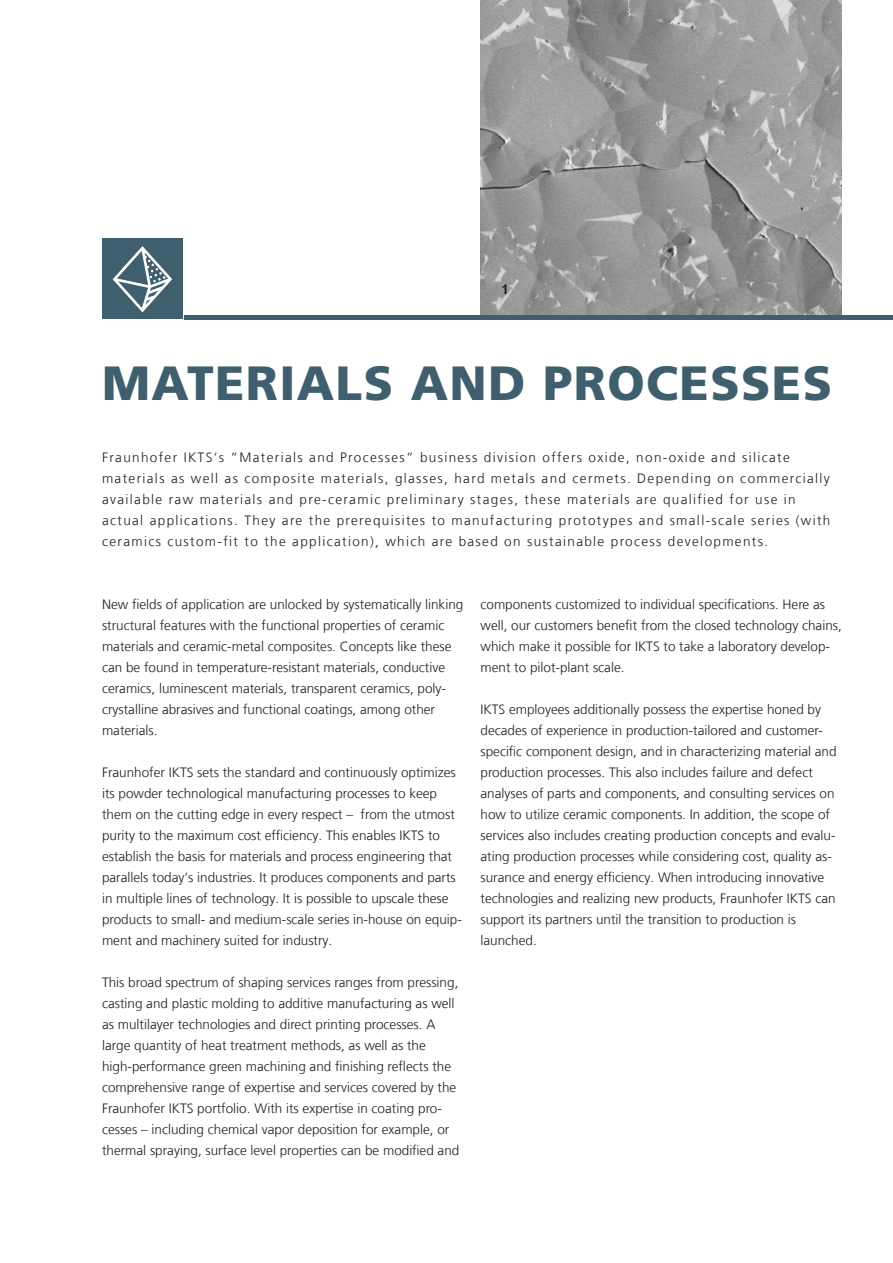
<style>
.page{position:relative;width:893px;height:1263px;background:#fff}
.page>*{position:absolute;margin:0;border:0;box-sizing:border-box;transform-origin:0 0}
._02_Standardüberschr{font:900 48px "Frutiger LT Com";letter-spacing:.03em;color:#3f5f6e}
._06_Fließtext{font:300 13.5px/21px "Frutiger LT Com";color:#231f20}
._04_Einleitungstext{font:300 13.5px/21px "Frutiger LT Com";letter-spacing:.1em;color:#231f20}
.t1{font:700 13.5px "Frutiger LT Com";color:#231f20}
</style>
<div class="page">
<img style="left:480px;top:0;width:362px;height:315px">
<div style="left:102px;top:238px;width:81px;height:81px;background:#3f5f6e"></div>
<svg style="left:113px;top:246px;width:59px;height:66px"></svg>
<hr style="left:185px;top:315px;width:708px;height:4px;background:#3f5f6e">
<p class="t1" style="left:501px;top:281px;width:9px">1</p>
<p class="_02_Standardüberschr" style="left:102px;top:355px;width:731px">MATERIALS AND PROCESSES</p>
<p class="_04_Einleitungstext" style="left:102px;top:447px;width:689px">Fraunhofer IKTS‘s “Materials and Processes“ business division offers oxide, non-oxide and silicate</p>
<p class="_04_Einleitungstext" style="left:102px;top:468px;width:729px">materials as well as composite materials, glasses, hard metals and cermets. Depending on commercially available raw materials and pre-ceramic preliminary stages, these materials are qualified for use in</p>
<p class="_04_Einleitungstext" style="left:102px;top:510px;width:730px">actual applications. They are the prerequisites to manufacturing prototypes and small-scale series (with</p>
<p class="_04_Einleitungstext" style="left:102px;top:531px;width:668px">ceramics custom-fit to the application), which are based on sustainable process developments.</p>
<p class="_06_Fließtext" style="left:102px;top:594px;width:363px">New fields of application are unlocked by systematically linking structural features with the functional properties of ceramic materials and ceramic-metal composites. Concepts like these can be found in temperature-resistant materials, conductive ceramics, luminescent materials, transparent ceramics, poly&shy;crystalline abrasives and functional coatings, among other</p>
<p class="_06_Fließtext" style="left:102px;top:720px;width:57px">materials.</p>
<p class="_06_Fließtext" style="left:102px;top:762px;width:355px">Fraunhofer IKTS sets the standard and continuously optimizes its powder technological manufacturing processes to keep them on the cutting edge in every respect – from the utmost purity to the maximum cost efficiency. This enables IKTS to</p>
<p class="_06_Fließtext" style="left:102px;top:846px;width:361px">establish the basis for materials and process engineering that parallels today‘s industries. It produces components and parts in multiple lines of technology. It is possible to upscale these products to small- and medium-scale series in-house on equip&shy;ment and machinery suited for industry.</p>
<p class="_06_Fließtext" style="left:102px;top:972px;width:359px">This broad spectrum of shaping services ranges from pressing, casting and plastic molding to additive manufacturing as well as multilayer technologies and direct printing processes. A large quantity of heat treatment methods, as well as the high-performance green machining and finishing reflects the comprehensive range of expertise and services covered by the Fraunhofer IKTS portfolio. With its expertise in coating pro&shy;cesses – including chemical vapor deposition for example, or thermal spraying, surface level properties can be modified and</p>
<p class="_06_Fließtext" style="left:480px;top:594px;width:363px">components customized to individual specifications. Here as well, our customers benefit from the closed technology chains, which make it possible for IKTS to take a laboratory develop&shy;ment to pilot-plant scale.</p>
<p class="_06_Fließtext" style="left:480px;top:699px;width:344px">IKTS employees additionally possess the expertise honed by decades of experience in production-tailored and customer-</p>
<p class="_06_Fließtext" style="left:480px;top:741px;width:358px">specific component design, and in characterizing material and production processes. This also includes failure and defect analyses of parts and components, and consulting services on how to utilize ceramic components. In addition, the scope of services also includes creating production concepts and evalu&shy;ating production processes while considering cost, quality as&shy;surance and energy efficiency. When introducing innovative technologies and realizing new products, Fraunhofer IKTS can support its partners until the transition to production is launched.</p>
</div>
